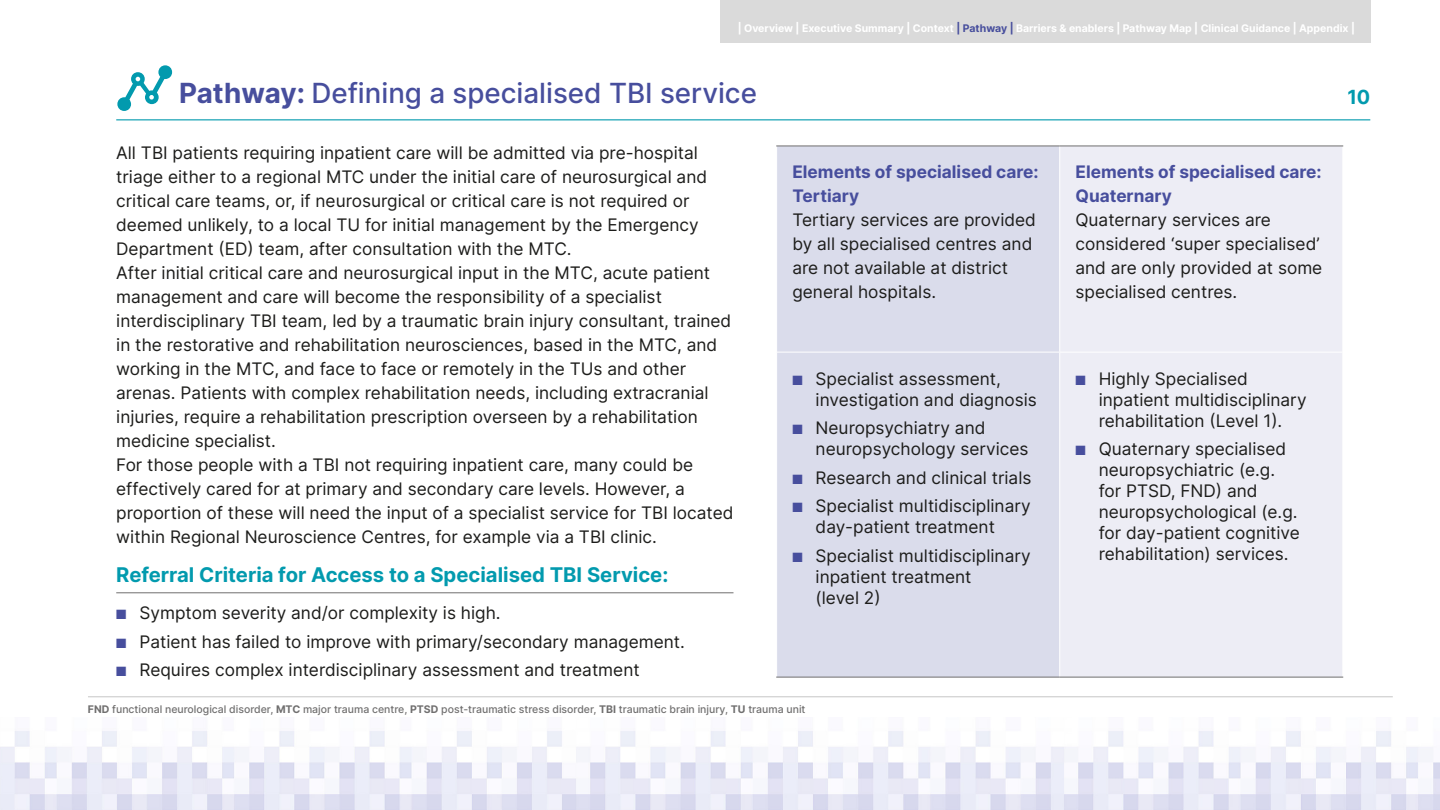
<style>
.page{position:relative;width:1440px;height:810px;background:#fff}
.page>*{position:absolute;margin:0;border:0;box-sizing:border-box;transform-origin:0 0}
.t1{font:500 27.75px "Inter";color:#474e9d}
.t2{font:700 20.25px "Inter";color:#029aae}
.t3{font:700 19.5px "Inter";color:#029aae}
.t4{font:17.25px/24px "Inter";color:#1d1d1b}
.t5{font:700 17.25px/24px "Inter";color:#474e9d}
.t6{font:500 10.5px "Inter";color:#706f6f}
.t7{font:700 10.5px "Inter";color:#fff}
.s1{color:#474e9d}
.s2{font-weight:700}
</style>
<div class="page">
<hr style="left:116px;top:119px;width:1254px;height:1px;background:#029aae">
<img style="left:0;top:731px;width:576px;height:79px">
<img style="left:576px;top:731px;width:489px;height:79px">
<img style="left:1065px;top:731px;width:375px;height:79px">
<hr style="left:116px;top:592px;width:618px;height:1px;background:#706f6f">
<div style="left:777px;top:147px;width:282px;height:530px;background:#dadceb"></div>
<div style="left:1060px;top:147px;width:282px;height:530px;background:#ededf5"></div>
<hr style="left:776px;top:146px;width:284px;height:1px;background:#706f6f">
<hr style="left:1060px;top:146px;width:283px;height:1px;background:#706f6f">
<hr style="left:776px;top:677px;width:284px;height:1px;background:#706f6f">
<hr style="left:1060px;top:677px;width:283px;height:1px;background:#706f6f">
<hr style="left:777px;top:352px;width:283px;height:1px;background:#fff">
<hr style="left:1060px;top:352px;width:282px;height:1px;background:#fff">
<svg style="left:117px;top:65px;width:55px;height:46px"></svg>
<hr style="left:88px;top:696px;width:1305px;height:1px;background:#c6c6c6">
<div style="left:720px;top:0;width:650px;height:43px;background:#dadada"></div>
<p class="t7" style="left:738px;top:20px;width:619px">| Overview | Executive Summary | Context <span class="s1">| Pathway |</span> Barriers &amp; enablers | Pathway Map | Clinical Guidance | Appendix |</p>
<h1 class="t1" style="left:179px;top:73px;width:579px"><span class="s2">Pathway:</span> Defining a specialised TBI service</h1>
<p class="t3" style="left:1347px;top:83px;width:24px">10</p>
<p class="t4" style="left:116px;top:140px;width:619px">All TBI patients requiring inpatient care will be admitted via pre-hospital triage either to a regional MTC under the initial care of neurosurgical and critical care teams, or, if neurosurgical or critical care is not required or deemed unlikely, to a local TU for initial management by the Emergency Department (ED) team, after consultation with the MTC.<br>After initial critical care and neurosurgical input in the MTC, acute patient management and care will become the responsibility of a specialist interdisciplinary TBI team, led by a traumatic brain injury consultant, trained in the restorative and rehabilitation neurosciences, based in the MTC, and working in the MTC, and face to face or remotely in the TUs and other arenas. Patients with complex rehabilitation needs, including extracranial injuries, require a rehabilitation prescription overseen by a rehabilitation medicine specialist.<br>For those people with a TBI not requiring inpatient care, many could be effectively cared for at primary and secondary care levels. However, a proportion of these will need the input of a specialist service for TBI located within Regional Neuroscience Centres, for example via a TBI clinic.</p>
<p class="t2" style="left:116px;top:560px;width:554px">Referral Criteria for Access to a Specialised TBI Service:</p>
<p class="t4" style="left:116px;top:601px;width:386px"><span class="s1">■</span> Symptom severity and/or complexity is high.</p>
<p class="t4" style="left:116px;top:629px;width:570px"><span class="s1">■</span> Patient has failed to improve with primary/secondary management.</p>
<p class="t4" style="left:116px;top:658px;width:525px"><span class="s1">■</span> Requires complex interdisciplinary assessment and treatment</p>
<p class="t5" style="left:1075px;top:160px;width:248px">Elements of specialised care:<br>Quaternary</p>
<p class="t4" style="left:1075px;top:208px;width:248px">Quaternary services are considered ‘super specialised’ and are only provided at some specialised centres.</p>
<p class="t5" style="left:792px;top:160px;width:248px">Elements of specialised care:<br>Tertiary</p>
<p class="t4" style="left:792px;top:208px;width:245px">Tertiary services are provided by all specialised centres and are not available at district general hospitals.</p>
<p class="t4" style="left:816px;top:367px;width:223px;line-height:21px;text-indent:-23px"><span class="s1">■</span> Specialist assessment, investigation and diagnosis</p>
<p class="t4" style="left:816px;top:417px;width:214px;line-height:21px;text-indent:-23px"><span class="s1">■</span> Neuropsychiatry and neuropsychology services</p>
<p class="t4" style="left:792px;top:465px;width:241px"><span class="s1">■</span> Research and clinical trials</p>
<p class="t4" style="left:816px;top:495px;width:217px;line-height:21px;text-indent:-23px"><span class="s1">■</span> Specialist multidisciplinary day-patient treatment</p>
<p class="t4" style="left:816px;top:544px;width:217px;line-height:21px;text-indent:-23px"><span class="s1">■</span> Specialist multidisciplinary inpatient treatment<br>(level 2)</p>
<p class="t4" style="left:1099px;top:367px;width:209px;line-height:21px;text-indent:-23px"><span class="s1">■</span> Highly Specialised inpatient multidisciplinary rehabilitation (Level 1).</p>
<p class="t4" style="left:1099px;top:438px;width:203px;line-height:21px;text-indent:-23px"><span class="s1">■</span> Quaternary specialised neuropsychiatric (e.g. for PTSD, FND) and neuropsychological (e.g. for day-patient cognitive rehabilitation) services.</p>
<p class="t6" style="left:88px;top:701px;width:719px"><span class="s2">FND</span> functional neurological disorder, <span class="s2">MTC</span> major trauma centre, <span class="s2">PTSD</span> post-traumatic stress disorder, <span class="s2">TBI</span> traumatic brain injury, <span class="s2">TU</span> trauma unit</p>
</div>
